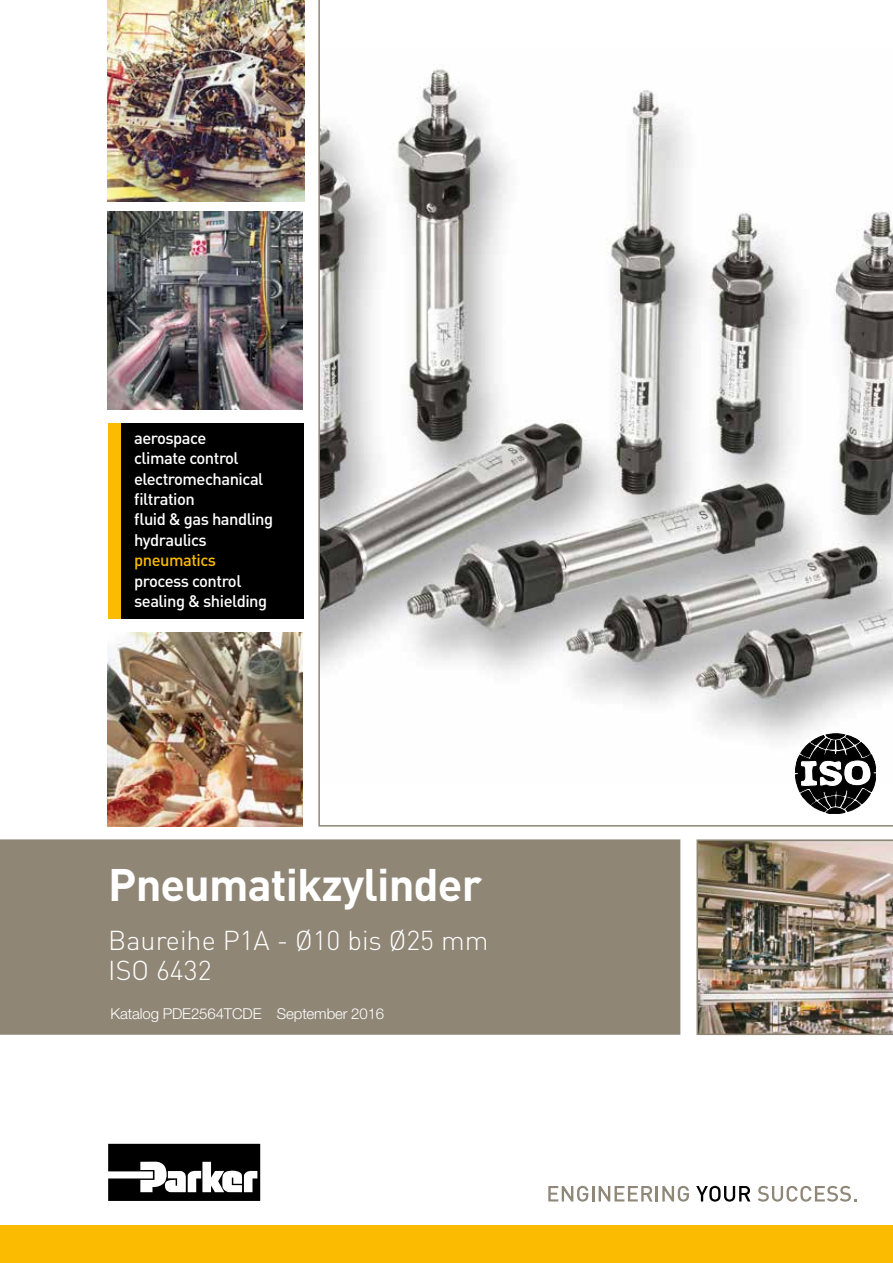
<style>
.page{position:relative;width:893px;height:1263px;background:#fff}
.page>*{position:absolute;margin:0;border:0;box-sizing:border-box;transform-origin:0 0}
.t1{font:700 45px "DINOT";letter-spacing:-.02em;color:#fff}
.t2{font:300 27px/30px "DINOT";color:#fff}
.t3{font:500 16.5px/20.4px "DINOT";letter-spacing:-.03em;color:#fff}
.t4{font:500 16.5px "DINOT";letter-spacing:-.03em;color:#fabb00}
.t5{font:300 15px "Helvetica Neue LT Std";letter-spacing:-.01em;color:#fff}
</style>
<div class="page">
<svg style="left:318px;top:0;width:575px;height:826px"></svg>
<div style="left:0;top:839px;width:680px;height:196px;background:#8f8676;border:2px solid #8f8676"></div>
<svg style="left:108px;top:1144px;width:152px;height:57px"></svg>
<svg style="left:548px;top:1186px;width:141px;height:15px"></svg>
<svg style="left:696px;top:1186px;width:54px;height:15px"></svg>
<svg style="left:758px;top:1186px;width:99px;height:15px"></svg>
<div style="left:108px;top:423px;width:196px;height:196px;background:#000"></div>
<div style="left:108px;top:423px;width:12px;height:196px;background:#fabb00"></div>
<img style="left:696px;top:839px;width:197px;height:196px">
<div style="left:0;top:1225px;width:893px;height:38px;background:#fabb00"></div>
<img style="left:108px;top:632px;width:195px;height:194px">
<img style="left:108px;top:211px;width:195px;height:199px">
<img style="left:108px;top:0;width:196px;height:201px">
<svg style="left:795px;top:734px;width:81px;height:80px"></svg>
<p class="t3" style="left:134px;top:427px;width:141px">aerospace<br>climate control electromechanical filtration<br>fluid &amp; gas handling hydraulics</p>
<p class="t4" style="left:134px;top:549px;width:84px">pneumatics</p>
<p class="t3" style="left:134px;top:570px;width:135px">process control sealing &amp; shielding</p>
<h1 class="t1" style="left:108px;top:854px;width:375px">Pneumatikzylinder</h1>
<h2 class="t2" style="left:108px;top:924px;width:382px">Baureihe P1A - Ø10 bis Ø25 mm<br>ISO 6432</h2>
<p class="t5" style="left:111px;top:1004px;width:275px">Katalog PDE2564TCDE September 2016</p>
</div>
